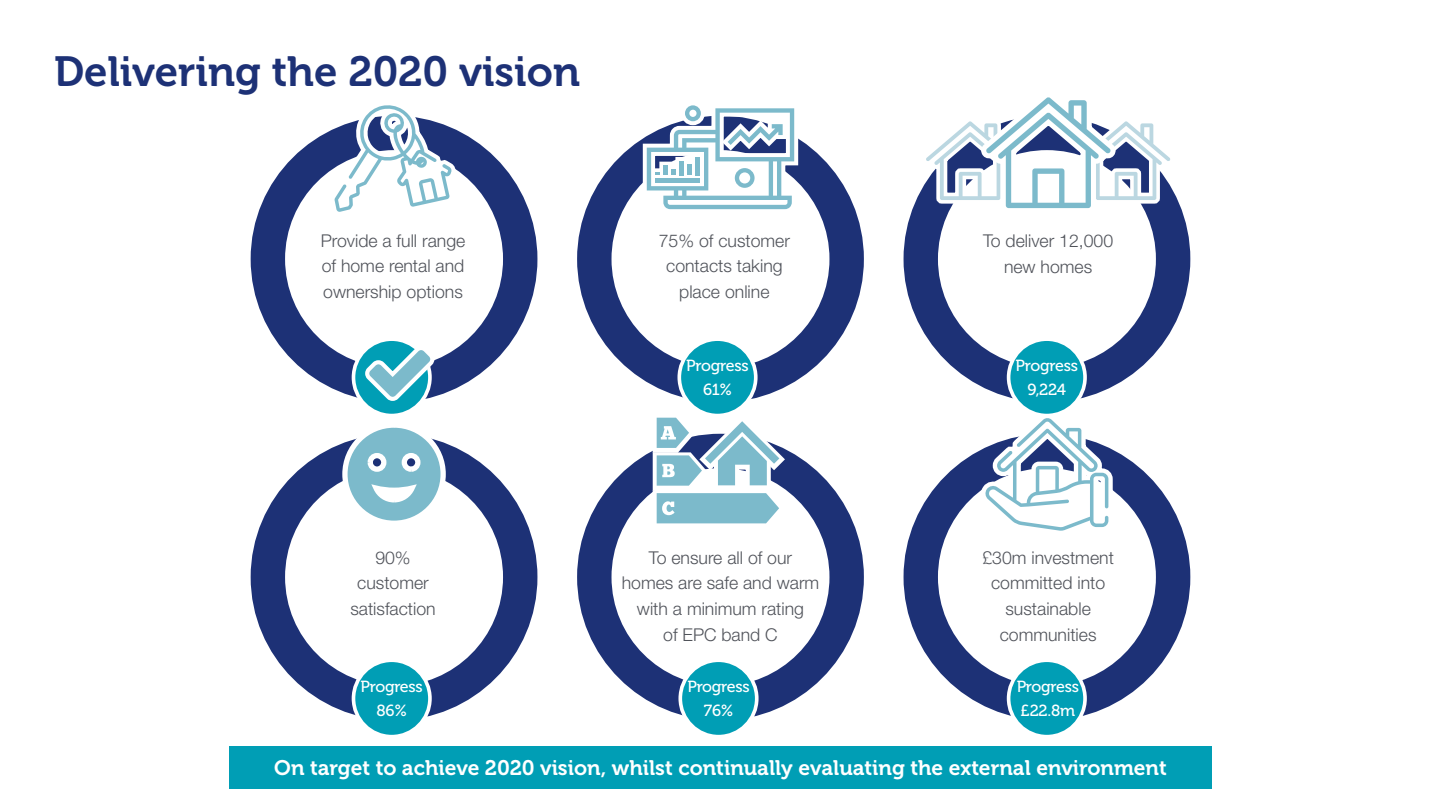
<style>
.page{position:relative;width:1441px;height:810px;background:#fff}
.page>*{position:absolute;margin:0;border:0;box-sizing:border-box;transform-origin:0 0}
.t1{font:42px "Museo 700";color:#1d3176}
.t2{font:21px "Museo 700";color:#fff}
.t3{font:300 17.7px/25.7px "Helvetica Neue LT Std";color:#50535a;text-align:center}
.t4{font:16.05px/24px "Museo 500";letter-spacing:-.015em;color:#fff;text-align:center}
</style>
<div class="page">
<div style="left:229px;top:746px;width:982px;height:43px;background:#009eb5"></div>
<svg style="left:251px;top:133px;width:286px;height:252px"></svg>
<svg style="left:251px;top:451px;width:286px;height:266px"></svg>
<svg style="left:577px;top:141px;width:286px;height:258px"></svg>
<svg style="left:577px;top:452px;width:286px;height:265px"></svg>
<svg style="left:903px;top:203px;width:287px;height:196px"></svg>
<svg style="left:903px;top:451px;width:287px;height:265px"></svg>
<svg style="left:323px;top:128px;width:139px;height:402px"></svg>
<svg style="left:334px;top:105px;width:118px;height:107px"></svg>
<svg style="left:638px;top:105px;width:164px;height:115px"></svg>
<svg style="left:915px;top:97px;width:265px;height:121px"></svg>
<svg style="left:339px;top:420px;width:109px;height:109px"></svg>
<svg style="left:647px;top:417px;width:143px;height:115px"></svg>
<svg style="left:972px;top:418px;width:144px;height:125px"></svg>
<svg style="left:353px;top:339px;width:77px;height:77px"></svg>
<div style="left:351px;top:337px;width:80px;height:80px;border:4px solid #fff;border-radius:50%"></div>
<svg style="left:362px;top:343px;width:75px;height:61px"></svg>
<div style="left:353px;top:660px;width:77px;height:77px;background:#009eb5;border-radius:50%"></div>
<div style="left:351px;top:658px;width:80px;height:80px;border:4px solid #fff;border-radius:50%"></div>
<div style="left:680px;top:660px;width:76px;height:77px;background:#009eb5;border-radius:50%"></div>
<div style="left:678px;top:658px;width:80px;height:80px;border:4px solid #fff;border-radius:50%"></div>
<div style="left:1008px;top:660px;width:76px;height:77px;background:#009eb5;border-radius:50%"></div>
<div style="left:1006px;top:658px;width:80px;height:80px;border:4px solid #fff;border-radius:50%"></div>
<div style="left:679px;top:339px;width:76px;height:77px;background:#009eb5;border-radius:50%"></div>
<div style="left:677px;top:337px;width:80px;height:80px;border:4px solid #fff;border-radius:50%"></div>
<div style="left:1008px;top:339px;width:76px;height:77px;background:#009eb5;border-radius:50%"></div>
<div style="left:1006px;top:337px;width:80px;height:80px;border:4px solid #fff;border-radius:50%"></div>
<h1 class="t1" style="left:54px;top:48px;width:527px">Delivering the 2020 vision</h1>
<p class="t3" style="left:321px;top:227px;width:146px;text-align:justify">Provide a full range of home rental and ownership options</p>
<p class="t3" style="left:658px;top:227px;width:133px">75% of customer contacts taking place online</p>
<p class="t3" style="left:982px;top:227px;width:132px">To deliver 12,000 new homes</p>
<p class="t4" style="left:686px;top:354px;width:64px">Progress<br>61%</p>
<p class="t4" style="left:1015px;top:354px;width:64px">Progress<br>9,224</p>
<p class="t3" style="left:350px;top:544px;width:87px">90% customer satisfaction</p>
<p class="t3" style="left:621px;top:544px;width:199px">To ensure all of our homes are safe and warm with a minimum rating<br>of EPC band C</p>
<p class="t3" style="left:982px;top:544px;width:133px">£30m investment committed into sustainable communities</p>
<p class="t4" style="left:360px;top:674px;width:64px">Progress<br>86%</p>
<p class="t4" style="left:687px;top:674px;width:64px">Progress<br>76%</p>
<p class="t4" style="left:1016px;top:674px;width:64px;text-align:left">Progress £22.8m</p>
<p class="t2" style="left:274px;top:756px;width:894px">On target to achieve 2020 vision, whilst continually evaluating the external environment</p>
</div>
